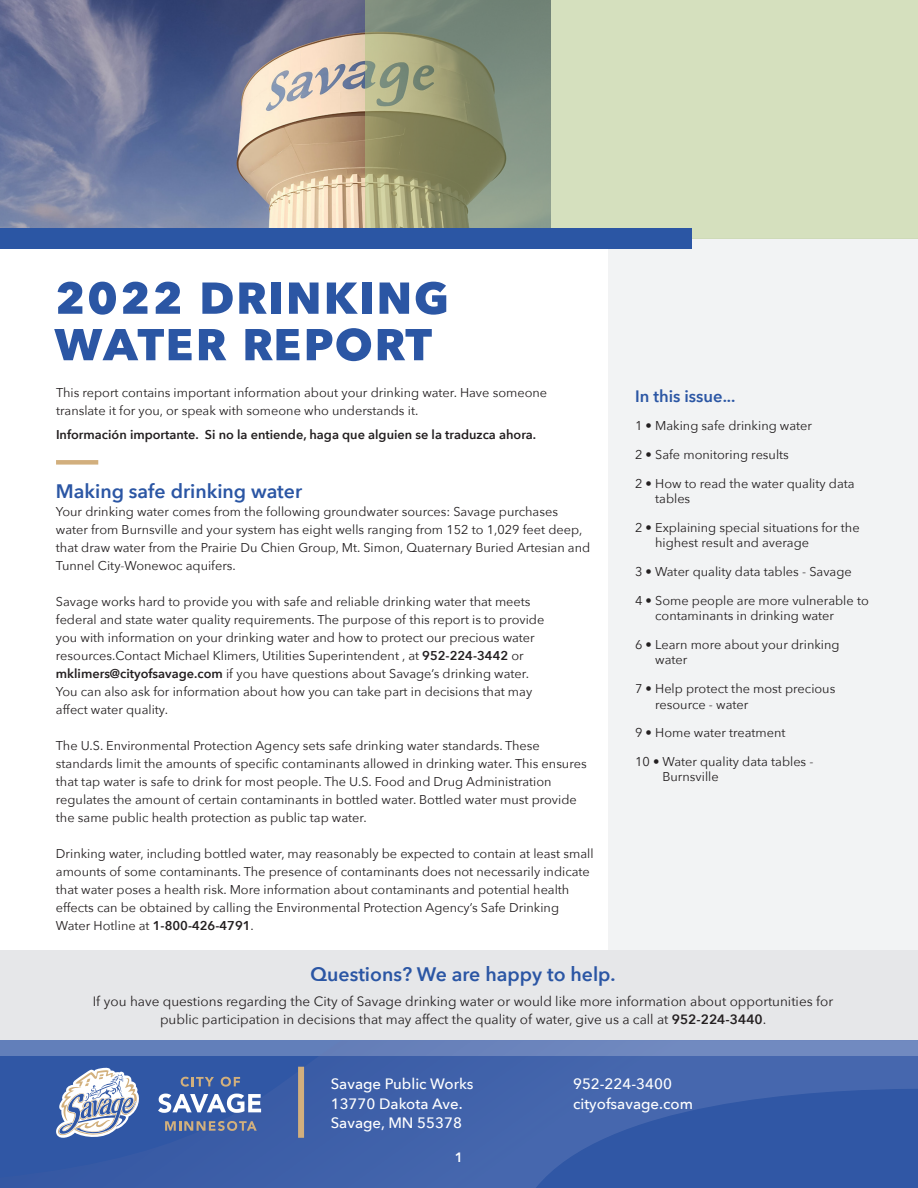
<style>
.page{position:relative;width:918px;height:1188px;background:#fff}
.page>*{position:absolute;margin:0;border:0;box-sizing:border-box;transform-origin:0 0}
.t1{font:700 55.5px/46.5px "Avenir Next";letter-spacing:.01em;color:#2b56a4}
.t2{font:600 19.5px "Avenir Next";color:#2b56a4}
.t3{font:600 16.5px "Avenir Next";color:#2b56a4}
.t4{font:500 15px "Avenir Next";color:#fff}
.t5{font:13.5px/18px "Avenir Next";color:#231f20;text-align:center}
.t6{font:600 13.5px "Avenir Next";color:#fff}
.t7{font:12.75px/18px "Avenir Next";color:#231f20}
.t8{font:600 12.75px "Avenir Next";color:#231f20}
.s1{font-weight:600}
</style>
<div class="page">
<svg style="left:0;top:1040px;width:918px;height:148px;background:#3f62aa"></svg>
<div style="left:608px;top:238px;width:310px;height:735px;background:#f2f3f4"></div>
<div style="left:0;top:950px;width:918px;height:90px;background:#e6e7e9"></div>
<img style="left:0;top:0;width:365px;height:228px">
<div style="left:56px;top:460px;width:42px;height:5px;background:#d2af7d"></div>
<svg style="left:365px;top:0;width:553px;height:238px;background:#bcc6a6"></svg>
<div style="left:0;top:228px;width:691px;height:21px;background:#2b56a4"></div>
<div style="left:298px;top:1067px;width:6px;height:71px;background:#d2af7d"></div>
<svg style="left:158px;top:1094px;width:103px;height:19px"></svg>
<svg style="left:181px;top:1077px;width:33px;height:10px"></svg>
<svg style="left:221px;top:1077px;width:19px;height:10px"></svg>
<svg style="left:165px;top:1121px;width:92px;height:10px"></svg>
<svg style="left:56px;top:1068px;width:85px;height:70px"></svg>
<p class="t1" style="left:54px;top:270px;width:397px">2022 drinking water report</p>
<p class="t7" style="left:56px;top:383px;width:493px">This report contains important information about your drinking water. Have someone translate it for you, or speak with someone who understands it.</p>
<p class="t8" style="left:56px;top:424px;width:482px">Información importante. Si no la entiende, haga que alguien se la traduzca ahora.</p>
<p class="t3" style="left:635px;top:382px;width:102px">In this issue...</p>
<p class="t7" style="left:635px;top:416px;width:179px">1 • Making safe drinking water</p>
<p class="t7" style="left:635px;top:445px;width:155px">2 • Safe monitoring results</p>
<p class="t7" style="left:655px;top:475px;width:201px;line-height:15.3px;text-indent:-20px">2 • How to read the water quality data tables</p>
<p class="t7" style="left:655px;top:520px;width:206px;line-height:15.3px;text-indent:-20px">2 • Explaining special situations for the highest result and average</p>
<p class="t7" style="left:635px;top:562px;width:218px">3 • Water quality data tables - Savage</p>
<p class="t7" style="left:655px;top:592px;width:215px;line-height:15.3px;text-indent:-20px">4 • Some people are more vulnerable to contaminants in drinking water</p>
<p class="t7" style="left:655px;top:637px;width:186px;line-height:15.3px;text-indent:-20px">6 • Learn more about your drinking water</p>
<p class="t7" style="left:655px;top:681px;width:182px;line-height:15.3px;text-indent:-20px">7 • Help protect the most precious resource - water</p>
<p class="t7" style="left:635px;top:723px;width:152px">9 • Home water treatment</p>
<p class="t7" style="left:662px;top:754px;width:153px;line-height:15.3px;text-indent:-27px">10 • Water quality data tables -<br>Burnsville</p>
<p class="t2" style="left:56px;top:474px;width:248px">Making safe drinking water</p>
<p class="t7" style="left:56px;top:502px;width:536px">Your drinking water comes from the following groundwater sources: Savage purchases water from Burnsville and your system has eight wells ranging from 152 to 1,029 feet deep, that draw water from the Prairie Du Chien Group, Mt. Simon, Quaternary Buried Artesian and Tunnel City-Wonewoc aquifers.</p>
<p class="t7" style="left:56px;top:592px;width:490px">Savage works hard to provide you with safe and reliable drinking water that meets federal and state water quality requirements. The purpose of this report is to provide you with information on your drinking water and how to protect our precious water resources.Contact Michael Klimers, Utilities Superintendent , at <span class="s1">952-224-3442</span> or <span class="s1">mklimers@cityofsavage.com</span> if you have questions about Savage’s drinking water.<br>You can also ask for information about how you can take part in decisions that may affect water quality.</p>
<p class="t7" style="left:56px;top:736px;width:532px">The U.S. Environmental Protection Agency sets safe drinking water standards. These standards limit the amounts of specific contaminants allowed in drinking water. This ensures that tap water is safe to drink for most people. The U.S. Food and Drug Administration regulates the amount of certain contaminants in bottled water. Bottled water must provide the same public health protection as public tap water.</p>
<p class="t7" style="left:56px;top:844px;width:539px">Drinking water, including bottled water, may reasonably be expected to contain at least small amounts of some contaminants. The presence of contaminants does not necessarily indicate that water poses a health risk. More information about contaminants and potential health effects can be obtained by calling the Environmental Protection Agency’s Safe Drinking Water Hotline at <span class="s1">1-800-426-4791</span>.</p>
<p class="t2" style="left:311px;top:957px;width:306px">Questions? We are happy to help.</p>
<p class="t5" style="left:93px;top:991px;width:742px">If you have questions regarding the City of Savage drinking water or would like more information about opportunities for public participation in decisions that may affect the quality of water, give us a call at <span class="s1">952-224-3440</span>.</p>
<p class="t4" style="left:331px;top:1071px;width:144px">Savage Public Works</p>
<p class="t4" style="left:331px;top:1091px;width:133px">13770 Dakota Ave.</p>
<p class="t4" style="left:331px;top:1110px;width:133px">Savage, MN 55378</p>
<p class="t6" style="left:455px;top:1145px;width:10px">1</p>
<p class="t4" style="left:573px;top:1071px;width:100px">952-224-3400</p>
<p class="t4" style="left:573px;top:1091px;width:121px">cityofsavage.com</p>
</div>
